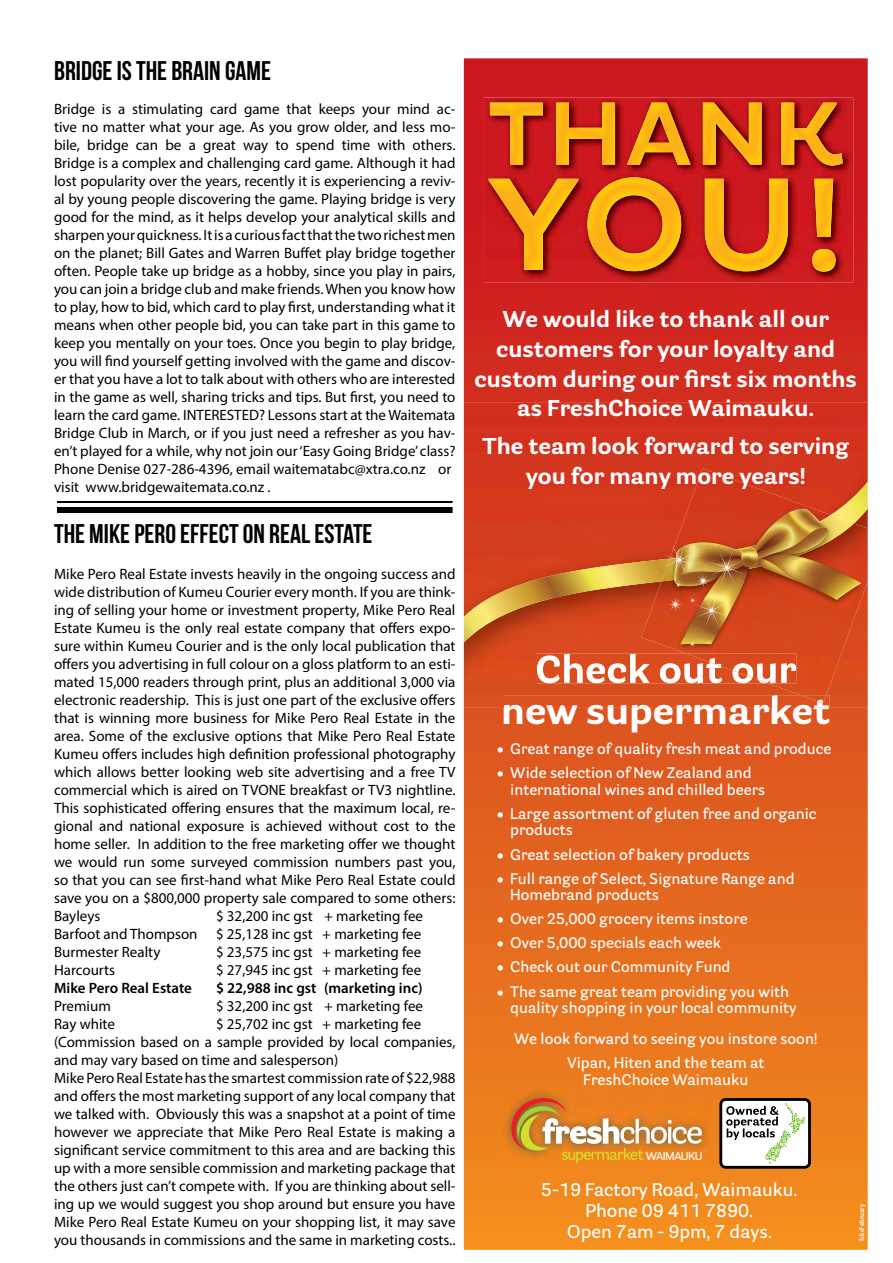
<style>
.page{position:relative;width:893px;height:1263px;background:#fff}
.page>*{position:absolute;margin:0;border:0;box-sizing:border-box;transform-origin:0 0}
.t1{font:700 38.55px "Parry Grotesque";color:#fff}
.t2{font:27px "Bebas Neue";color:#000}
.t3{font:700 22.8px/29.8px "Parry Grotesque";color:#fff;text-align:center}
.t4{font:600 18px/21px "Parry Grotesque";color:#fff;text-align:center}
.t5{font:15px/18px "Myriad Pro";color:#000}
.t6{font:600 15px "Myriad Pro";color:#000}
.t7{font:600 14.85px/17px "Parry Grotesque";color:#fff}
.t8{font:600 11.25px "Parry Grotesque";letter-spacing:-.04em;color:#fff}
.t9{font:700 condensed 6.9px "Frutiger LT Std";color:#fff}
</style>
<div class="page">
<hr style="left:57px;top:501px;width:396px;height:2px;background:#000">
<div style="left:57px;top:507px;width:396px;height:6px;background:#000"></div>
<svg style="left:464px;top:58px;width:404px;height:1192px;background:#e05b1f"></svg>
<img style="left:502px;top:1089px;width:209px;height:70px">
<svg style="left:511px;top:1098px;width:191px;height:65px;background:#de9242"></svg>
<svg style="left:719px;top:1098px;width:92px;height:71px"></svg>
<div style="left:722px;top:1101px;width:86px;height:65px;background:#fff;border-radius:4px"></div>
<svg style="left:726px;top:1103px;width:79px;height:61px"></svg>
<img style="left:464px;top:402px;width:404px;height:306px">
<img style="left:537px;top:654px;width:104px;height:29px">
<img style="left:504px;top:695px;width:325px;height:13px">
<svg style="left:464px;top:482px;width:404px;height:160px;background:#d15023"></svg>
<img style="left:641px;top:523px;width:227px;height:172px">
<img style="left:686px;top:654px;width:110px;height:29px">
<img style="left:709px;top:658px;width:87px;height:25px">
<img style="left:800px;top:695px;width:26px;height:8px">
<svg style="left:817px;top:699px;width:5px;height:4px"></svg>
<div style="left:670px;top:468px;width:161px;height:41px;background:#d3361d"></div>
<svg style="left:662px;top:509px;width:199px;height:138px;background:#c75e28"></svg>
<img style="left:484px;top:98px;width:369px;height:184px">
<img style="left:703px;top:103px;width:140px;height:63px">
<img style="left:627px;top:103px;width:64px;height:62px">
<img style="left:556px;top:103px;width:59px;height:62px">
<img style="left:490px;top:103px;width:53px;height:62px">
<img style="left:812px;top:249px;width:23px;height:23px;border-radius:11px">
<img style="left:587px;top:177px;width:94px;height:94px">
<img style="left:488px;top:179px;width:345px;height:91px">
<h2 class="t2" style="left:54px;top:56px;width:218px">BRIDGE IS THE BRAIN GAME</h2>
<p class="t5" style="left:54px;top:100px;width:403px">Bridge is a stimulating card game that keeps your mind ac&shy;tive no matter what your age. As you grow older, and less mo&shy;bile, bridge can be a great way to spend time with others.<br>Bridge is a complex and challenging card game. Although it had lost popularity over the years, recently it is experiencing a reviv&shy;al by young people discovering the game. Playing bridge is very good for the mind, as it helps develop your analytical skills and sharpen your quickness. It is a curious fact that the two richest men on the planet; Bill Gates and Warren Buffet play bridge together often. People take up bridge as a hobby, since you play in pairs, you can join a bridge club and make friends. When you know how to play, how to bid, which card to play first, understanding what it means when other people bid, you can take part in this game to keep you mentally on your toes. Once you begin to play bridge, you will find yourself getting involved with the game and discov&shy;er that you have a lot to talk about with others who are interested in the game as well, sharing tricks and tips. But first, you need to learn the card game. INTERESTED? Lessons start at the Waitemata Bridge Club in March, or if you just need a refresher as you hav&shy;en’t played for a while, why not join our ‘Easy Going Bridge’ class?<br>Phone Denise 027-286-4396, email waitematabc@xtra.co.nz or visit www.bridgewaitemata.co.nz .</p>
<h2 class="t2" style="left:54px;top:518px;width:320px">THE MIKE PERO EFFECT ON REAL ESTATE</h2>
<p class="t5" style="left:54px;top:564px;width:403px;text-align:justify">Mike Pero Real Estate invests heavily in the ongoing success and wide distribution of Kumeu Courier every month. If you are think&shy;ing of selling your home or investment property, Mike Pero Real Estate Kumeu is the only real estate company that offers expo&shy;sure within Kumeu Courier and is the only local publication that offers you advertising in full colour on a gloss platform to an esti&shy;mated 15,000 readers through print, plus an additional 3,000 via electronic readership. This is just one part of the exclusive offers that is winning more business for Mike Pero Real Estate in the area. Some of the exclusive options that Mike Pero Real Estate Kumeu offers includes high definition professional photography which allows better looking web site advertising and a free TV commercial which is aired on TVONE breakfast or TV3 nightline.<br>This sophisticated offering ensures that the maximum local, re&shy;gional and national exposure is achieved without cost to the home seller. In addition to the free marketing offer we thought we would run some surveyed commission numbers past you, so that you can see first-hand what Mike Pero Real Estate could save you on a $800,000 property sale compared to some others:<br>Bayleys</p>
<p class="t5" style="left:54px;top:906px;width:370px;text-indent:162px">$ 32,200 inc gst + marketing fee<br>Barfoot and Thompson $ 25,128 inc gst + marketing fee<br>Burmester Realty</p>
<p class="t5" style="left:216px;top:942px;width:207px">$ 23,575 inc gst + marketing fee</p>
<p class="t5" style="left:54px;top:960px;width:63px">Harcourts</p>
<p class="t5" style="left:216px;top:960px;width:207px">$ 27,945 inc gst + marketing fee</p>
<p class="t6" style="left:54px;top:978px;width:139px">Mike Pero Real Estate</p>
<p class="t6" style="left:216px;top:978px;width:208px">$ 22,988 inc gst (marketing inc)</p>
<p class="t5" style="left:54px;top:996px;width:58px">Premium</p>
<p class="t5" style="left:216px;top:996px;width:208px">$ 32,200 inc gst + marketing fee</p>
<p class="t5" style="left:54px;top:1014px;width:62px">Ray white</p>
<p class="t5" style="left:54px;top:1014px;width:403px;text-indent:162px">$ 25,702 inc gst + marketing fee (Commission based on a sample provided by local companies, and may vary based on time and salesperson)<br>Mike Pero Real Estate has the smartest commission rate of $22,988 and offers the most marketing support of any local company that we talked with. Obviously this was a snapshot at a point of time however we appreciate that Mike Pero Real Estate is making a significant service commitment to this area and are backing this up with a more sensible commission and marketing package that the others just can’t compete with. If you are thinking about sell&shy;ing up we would suggest you shop around but ensure you have Mike Pero Real Estate Kumeu on your shopping list, it may save you thousands in commissions and the same in marketing costs..</p>
<h3 class="t3" style="left:475px;top:303px;width:384px">We would like to thank all our customers for your loyalty and custom during our first six months as FreshChoice Waimauku.</h3>
<h3 class="t3" style="left:483px;top:430px;width:368px">The team look forward to serving you for many more years!</h3>
<h1 class="t1" style="left:501px;top:686px;width:331px">new supermarket</h1>
<p class="t7" style="left:497px;top:739px;width:336px">• Great range of quality fresh meat and produce</p>
<p class="t7" style="left:510px;top:763px;width:256px;text-indent:-14px">• Wide selection of New Zealand and international wines and chilled beers</p>
<p class="t7" style="left:510px;top:804px;width:308px;text-indent:-14px">• Large assortment of gluten free and organic products</p>
<p class="t7" style="left:497px;top:845px;width:255px">• Great selection of bakery products</p>
<p class="t7" style="left:510px;top:869px;width:286px;text-indent:-14px">• Full range of Select, Signature Range and<br>Homebrand products</p>
<p class="t7" style="left:497px;top:910px;width:252px">• Over 25,000 grocery items instore</p>
<p class="t7" style="left:497px;top:934px;width:226px">• Over 5,000 specials each week</p>
<p class="t7" style="left:497px;top:958px;width:235px">• Check out our Community Fund</p>
<p class="t7" style="left:510px;top:982px;width:288px;text-indent:-14px">• The same great team providing you with quality shopping in your local community</p>
<p class="t7" style="left:514px;top:1026px;width:304px;line-height:24px;text-align:center">We look forward to seeing you instore soon!<br>Vipan, Hiten and the team at</p>
<p class="t7" style="left:583px;top:1071px;width:167px">FreshChoice Waimauku</p>
<p class="t8" style="left:646px;top:1149px;width:58px">WAIMAUKU</p>
<p class="t4" style="left:541px;top:1178px;width:258px">5-19 Factory Road, Waimauku.<br>Phone 09 411 7890.<br>Open 7am - 9pm, 7 days.</p>
<p class="t9" style="left:858px;top:1241px;width:38px;rotate:-90deg">fckcFebruary</p>
</div>
